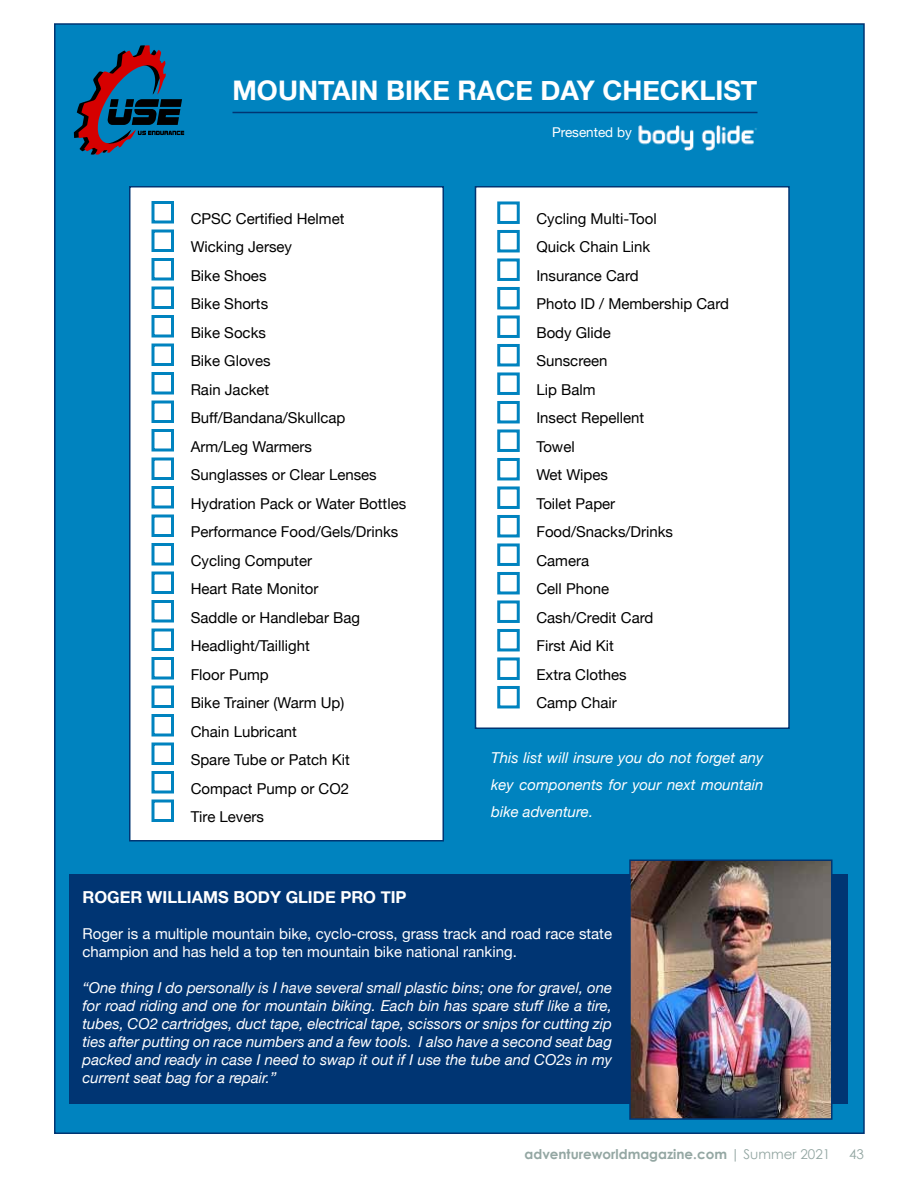
<style>
.page{position:relative;width:918px;height:1188px;background:#fff}
.page>*{position:absolute;margin:0;border:0;box-sizing:border-box;transform-origin:0 0}
.t1{font:700 27px "Helvetica Neue";color:#fff}
.t2{font:700 16.5px "Helvetica Neue";color:#fff}
.t3{font:15px/28.5px "Helvetica Neue";color:#000}
.t4{font:italic 15px/18px "Helvetica Neue";color:#fff;text-align:justify}
.t5{font:15px/18px "Helvetica Neue";color:#fff}
.t6{font:700 13.5px "Century Gothic";color:#94a7a3}
.t7{font:13.5px "Helvetica Neue";color:#fff}
.t8{font:13.5px "Century Gothic";color:#94a7a3}
.s1{font-weight:400}
</style>
<div class="page">
<div style="left:54px;top:23px;width:811px;height:1111px;background:#0083bf;border:2px solid #003573"></div>
<div style="left:69px;top:874px;width:779px;height:230px;background:#003573"></div>
<div style="left:129px;top:186px;width:315px;height:656px;background:#fff;border:2px solid #003573"></div>
<div style="left:475px;top:186px;width:315px;height:543px;background:#fff;border:2px solid #003573"></div>
<div style="left:152px;top:201px;width:22px;height:23px;border:3px solid #0083bf"></div>
<div style="left:152px;top:230px;width:22px;height:22px;border:3px solid #0083bf"></div>
<div style="left:152px;top:258px;width:22px;height:22px;border:3px solid #0083bf"></div>
<div style="left:152px;top:286px;width:22px;height:23px;border:3px solid #0083bf"></div>
<div style="left:152px;top:315px;width:22px;height:23px;border:3px solid #0083bf"></div>
<div style="left:152px;top:344px;width:22px;height:22px;border:3px solid #0083bf"></div>
<div style="left:152px;top:372px;width:22px;height:22px;border:3px solid #0083bf"></div>
<div style="left:152px;top:400px;width:22px;height:23px;border:3px solid #0083bf"></div>
<div style="left:152px;top:429px;width:22px;height:23px;border:3px solid #0083bf"></div>
<div style="left:152px;top:458px;width:22px;height:22px;border:3px solid #0083bf"></div>
<div style="left:152px;top:486px;width:22px;height:22px;border:3px solid #0083bf"></div>
<div style="left:152px;top:514px;width:22px;height:23px;border:3px solid #0083bf"></div>
<div style="left:152px;top:543px;width:22px;height:23px;border:3px solid #0083bf"></div>
<div style="left:152px;top:572px;width:22px;height:22px;border:3px solid #0083bf"></div>
<div style="left:152px;top:600px;width:22px;height:22px;border:3px solid #0083bf"></div>
<div style="left:152px;top:628px;width:22px;height:23px;border:3px solid #0083bf"></div>
<div style="left:152px;top:657px;width:22px;height:23px;border:3px solid #0083bf"></div>
<div style="left:152px;top:686px;width:22px;height:22px;border:3px solid #0083bf"></div>
<div style="left:152px;top:714px;width:22px;height:22px;border:3px solid #0083bf"></div>
<div style="left:152px;top:742px;width:22px;height:23px;border:3px solid #0083bf"></div>
<div style="left:152px;top:771px;width:22px;height:23px;border:3px solid #0083bf"></div>
<div style="left:152px;top:800px;width:22px;height:22px;border:3px solid #0083bf"></div>
<div style="left:497px;top:201px;width:23px;height:23px;border:3px solid #0083bf"></div>
<div style="left:497px;top:230px;width:23px;height:22px;border:3px solid #0083bf"></div>
<div style="left:497px;top:258px;width:23px;height:23px;border:3px solid #0083bf"></div>
<div style="left:497px;top:287px;width:23px;height:22px;border:3px solid #0083bf"></div>
<div style="left:497px;top:315px;width:23px;height:23px;border:3px solid #0083bf"></div>
<div style="left:497px;top:344px;width:23px;height:22px;border:3px solid #0083bf"></div>
<div style="left:497px;top:372px;width:23px;height:23px;border:3px solid #0083bf"></div>
<div style="left:497px;top:401px;width:23px;height:22px;border:3px solid #0083bf"></div>
<div style="left:497px;top:429px;width:23px;height:23px;border:3px solid #0083bf"></div>
<div style="left:497px;top:458px;width:23px;height:22px;border:3px solid #0083bf"></div>
<div style="left:497px;top:486px;width:23px;height:23px;border:3px solid #0083bf"></div>
<div style="left:497px;top:515px;width:23px;height:22px;border:3px solid #0083bf"></div>
<div style="left:497px;top:543px;width:23px;height:23px;border:3px solid #0083bf"></div>
<div style="left:497px;top:572px;width:23px;height:22px;border:3px solid #0083bf"></div>
<div style="left:497px;top:600px;width:23px;height:23px;border:3px solid #0083bf"></div>
<div style="left:497px;top:629px;width:23px;height:22px;border:3px solid #0083bf"></div>
<div style="left:497px;top:657px;width:23px;height:23px;border:3px solid #0083bf"></div>
<div style="left:497px;top:686px;width:23px;height:22px;border:3px solid #0083bf"></div>
<hr style="left:232px;top:112px;width:526px;height:1px;background:#003573">
<img style="left:638px;top:125px;width:119px;height:26px">
<img style="left:632px;top:863px;width:197px;height:254px">
<div style="left:629px;top:860px;width:203px;height:260px;border:2px solid #003573"></div>
<svg style="left:74px;top:45px;width:110px;height:110px"></svg>
<h1 class="t1" style="left:233px;top:73px;width:84px">MOUNTA</h1>
<h1 class="t1" style="left:351px;top:73px;width:146px">IN BIKE RACE</h1>
<h1 class="t1" style="left:540px;top:73px;width:201px">DAY CHECKLIST</h1>
<p class="t7" style="left:552px;top:124px;width:81px">Presented by</p>
<p class="t3" style="left:191px;top:204px;width:217px">CPSC Certified Helmet<br>Wicking Jersey<br>Bike Shoes<br>Bike Shorts<br>Bike Socks<br>Bike Gloves<br>Rain Jacket<br>Buff/Bandana/Skullcap<br>Arm/Leg Warmers<br>Sunglasses or Clear Lenses<br>Hydration Pack or Water Bottles<br>Performance Food/Gels/Drinks<br>Cycling Computer<br>Heart Rate Monitor<br>Saddle or Handlebar Bag<br>Headlight/Taillight<br>Floor Pump<br>Bike Trainer (Warm Up)<br>Chain Lubricant<br>Spare Tube or Patch Kit<br>Compact Pump or CO2<br>Tire Levers</p>
<p class="t3" style="left:536px;top:204px;width:194px">Cycling Multi-Tool<br>Quick Chain Link<br>Insurance Card<br>Photo ID / Membership Card<br>Body Glide<br>Sunscreen<br>Lip Balm<br>Insect Repellent<br>Towel<br>Wet Wipes<br>Toilet Paper<br>Food/Snacks/Drinks<br>Camera<br>Cell Phone<br>Cash/Credit Card<br>First Aid Kit<br>Extra Clothes<br>Camp Chair</p>
<p class="t4" style="left:491px;top:744px;width:274px;line-height:27px">This list will insure you do not forget any key components for your next mountain bike adventure.</p>
<p class="t2" style="left:82px;top:886px;width:25px">ROGER</p>
<p class="t2" style="left:147px;top:886px;width:59px">WILLIAMS</p>
<p class="t2" style="left:233px;top:886px;width:173px">BODY GLIDE PRO TIP</p>
<p class="t5" style="left:82px;top:924px;width:531px">Roger is a multiple mountain bike, cyclo-cross, grass track and road race state champion and has held a top ten mountain bike national ranking.</p>
<p class="t4" style="left:82px;top:978px;width:531px">“One thing I do personally is I have several small plastic bins; one for gravel, one for road riding and one for mountain biking. Each bin has spare stuff like a tire, tubes, CO2 cartridges, duct tape, electrical tape, scissors or snips for cutting zip ties after putting on race numbers and a few tools. I also have a second seat bag packed and ready in case I need to swap it out if I use the tube and CO2s in my current seat bag for a repair.”</p>
<p class="t6" style="left:525px;top:1146px;width:307px">adventureworldmagazine.com <span class="s1">| Summer 2021</span></p>
<p class="t8" style="left:849px;top:1146px;width:16px">43</p>
</div>
